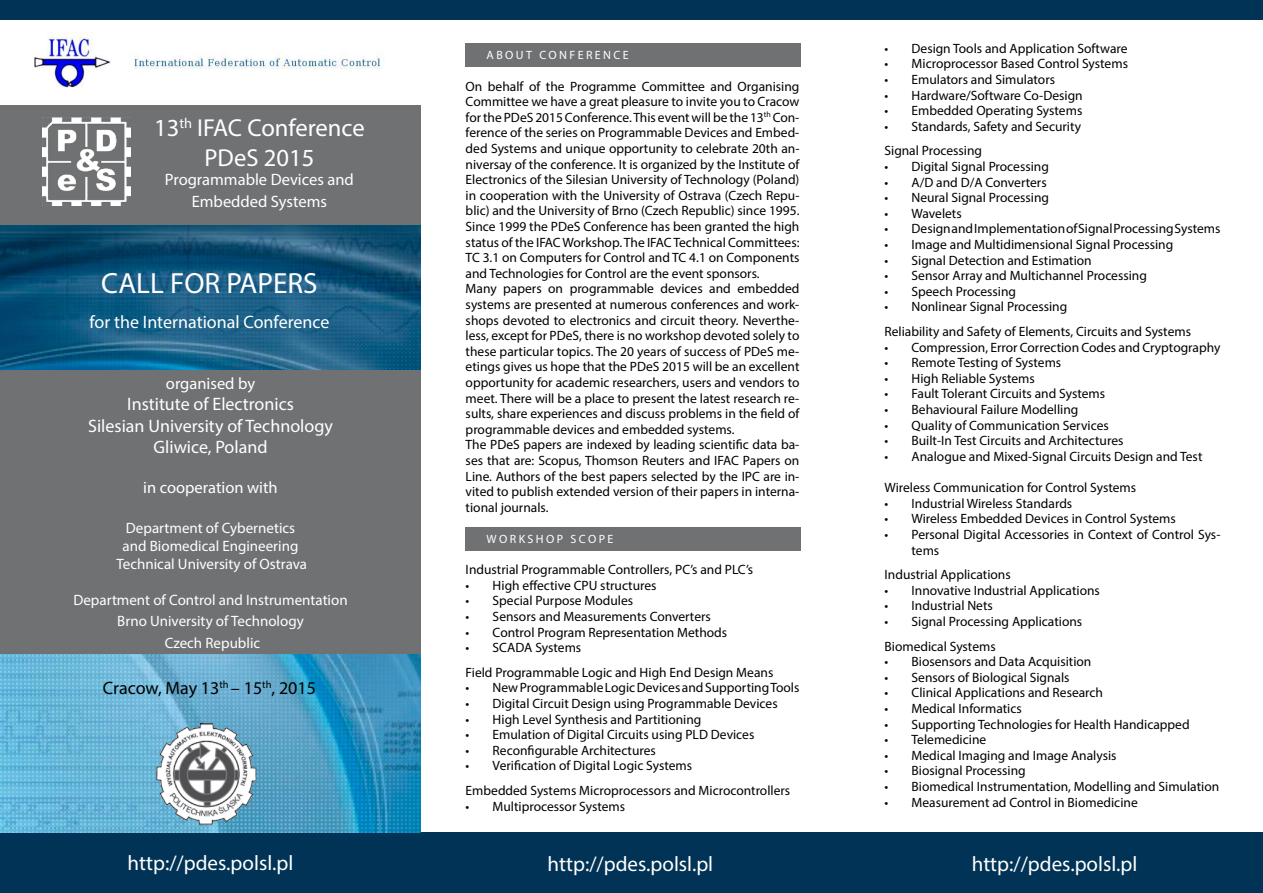
<style>
.page{position:relative;width:1263px;height:893px;background:#fff}
.page>*{position:absolute;margin:0;border:0;box-sizing:border-box;transform-origin:0 0}
.t1{font:29.25px "Myriad Pro";color:#fff}
.t2{font:24.6px/29.5px "Myriad Pro";color:#fff;text-align:center}
.t3{font:21px "Myriad Pro";color:#fff}
.t4{font:18px/21.6px "Myriad Pro";color:#fff;text-align:center}
.t5{font:18px "Myriad Pro";color:#000}
.t6{font:16.5px/21.6px "Myriad Pro";color:#fff;text-align:center}
.t7{font:15px/18px "Myriad Pro";color:#fff;text-align:center}
.t8{font:13.5px/15.6px "Myriad Pro";color:#000}
.t9{font:12px "Myriad Pro";letter-spacing:.2em;color:#fff}
</style>
<div class="page">
<div style="left:0;top:833px;width:1263px;height:60px;background:#035"></div>
<img style="left:0;top:225px;width:421px;height:608px">
<div style="left:0;top:370px;width:421px;height:283px;background:#707172"></div>
<div style="left:0;top:105px;width:421px;height:120px;background:#707172"></div>
<img style="left:34px;top:33px;width:347px;height:55px">
<img style="left:154px;top:724px;width:105px;height:101px">
<img style="left:43px;top:118px;width:87px;height:88px">
<div style="left:465px;top:43px;width:335px;height:24px;background:#707172"></div>
<div style="left:465px;top:526px;width:335px;height:24px;background:#707172"></div>
<div style="left:0;top:0;width:1263px;height:20px;background:#035"></div>
<h2 class="t2" style="left:154px;top:113px;width:212px">13<sup>th</sup> IFAC Conference<br>PDeS 2015</h2>
<p class="t6" style="left:165px;top:169px;width:190px">Programmable Devices and<br>Embedded Systems</p>
<h1 class="t1" style="left:101px;top:265px;width:218px">CALL FOR PAPERS</h1>
<h3 class="t4" style="left:90px;top:311px;width:241px">for the International Conference</h3>
<p class="t6" style="left:166px;top:372px;width:91px">organised by</p>
<h3 class="t4" style="left:88px;top:393px;width:246px">Institute of Electronics<br>Silesian University of Technology<br>Gliwice, Poland</h3>
<p class="t6" style="left:143px;top:476px;width:136px">in cooperation with</p>
<p class="t7" style="left:117px;top:518px;width:192px">Department of Cybernetics and Biomedical Engineering<br>Technical University of Ostrava</p>
<p class="t7" style="left:73px;top:588px;width:276px;line-height:21.6px">Department of Control and Instrumentation<br>Brno University of Technology<br>Czech Republic</p>
<h3 class="t5" style="left:103px;top:676px;width:215px">Cracow, May 13<sup>th</sup> – 15<sup>th</sup>, 2015</h3>
<p class="t9" style="left:487px;top:48px;width:144px">ABOUT CONFERENCE</p>
<p class="t8" style="left:466px;top:78px;width:335px">On behalf of the Programme Committee and Organising Committee we have a great pleasure to invite you to Cracow for the PDeS 2015 Conference. This event will be the 13<sup>th</sup> Con&shy;ference of the series on Programmable Devices and Embed&shy;ded Systems and unique opportunity to celebrate 20th an&shy;niversay of the conference. It is organized by the Institute of Electronics of the Silesian University of Technology (Poland) in cooperation with the University of Ostrava (Czech Repu&shy;blic) and the University of Brno (Czech Republic) since 1995.<br>Since 1999 the PDeS Conference has been granted the high status of the IFAC Workshop. The IFAC Technical Committees:<br>TC 3.1 on Computers for Control and TC 4.1 on Components and Technologies for Control are the event sponsors.<br>Many papers on programmable devices and embedded systems are presented at numerous conferences and work&shy;shops devoted to electronics and circuit theory. Neverthe&shy;less, except for PDeS, there is no workshop devoted solely to these particular topics. The 20 years of success of PDeS me&shy;etings gives us hope that the PDeS 2015 will be an excellent opportunity for academic researchers, users and vendors to meet. There will be a place to present the latest research re&shy;sults, share experiences and discuss problems in the field of programmable devices and embedded systems.<br>The PDeS papers are indexed by leading scientific data ba&shy;ses that are: Scopus, Thomson Reuters and IFAC Papers on Line. Authors of the best papers selected by the IPC are in&shy;vited to publish extended version of their papers in interna&shy;tional journals.</p>
<p class="t9" style="left:487px;top:531px;width:128px">WORKSHOP SCOPE</p>
<p class="t8" style="left:466px;top:562px;width:289px">Industrial Programmable Controllers, PC’s and PLC’s</p>
<p class="t8" style="left:466px;top:577px;width:192px">• High effective CPU structures</p>
<p class="t8" style="left:466px;top:593px;width:169px">• Special Purpose Modules</p>
<p class="t8" style="left:466px;top:608px;width:247px">• Sensors and Measurements Converters</p>
<p class="t8" style="left:466px;top:624px;width:263px">• Control Program Representation Methods</p>
<p class="t8" style="left:466px;top:635px;width:309px;line-height:24.6px">• SCADA Systems<br>Field Programmable Logic and High End Design Means</p>
<p class="t8" style="left:466px;top:680px;width:335px">• New Programmable Logic Devices and Supporting Tools</p>
<p class="t8" style="left:466px;top:695px;width:314px">• Digital Circuit Design using Programmable Devices</p>
<p class="t8" style="left:466px;top:711px;width:237px">• High Level Synthesis and Partitioning</p>
<p class="t8" style="left:466px;top:727px;width:290px">• Emulation of Digital Circuits using PLD Devices</p>
<p class="t8" style="left:466px;top:742px;width:192px">• Reconfigurable Architectures</p>
<p class="t8" style="left:466px;top:753px;width:326px;line-height:24.6px">• Verification of Digital Logic Systems<br>Embedded Systems Microprocessors and Microcontrollers</p>
<p class="t8" style="left:466px;top:798px;width:161px">• Multiprocessor Systems</p>
<p class="t8" style="left:884px;top:40px;width:245px">• Design Tools and Application Software</p>
<p class="t8" style="left:884px;top:56px;width:245px">• Microprocessor Based Control Systems</p>
<p class="t8" style="left:884px;top:71px;width:172px">• Emulators and Simulators</p>
<p class="t8" style="left:884px;top:87px;width:200px">• Hardware/Software Co-Design</p>
<p class="t8" style="left:884px;top:103px;width:199px">• Embedded Operating Systems</p>
<p class="t8" style="left:884px;top:114px;width:198px;line-height:24.6px">• Standards, Safety and Security<br>Signal Processing</p>
<p class="t8" style="left:884px;top:158px;width:166px">• Digital Signal Processing</p>
<p class="t8" style="left:884px;top:174px;width:164px">• A/D and D/A Converters</p>
<p class="t8" style="left:884px;top:190px;width:166px">• Neural Signal Processing</p>
<p class="t8" style="left:884px;top:205px;width:79px">• Wavelets</p>
<p class="t8" style="left:884px;top:221px;width:337px">• Design and Implementation of Signal Processing Systems</p>
<p class="t8" style="left:884px;top:236px;width:290px">• Image and Multidimensional Signal Processing</p>
<p class="t8" style="left:884px;top:252px;width:209px">• Signal Detection and Estimation</p>
<p class="t8" style="left:884px;top:268px;width:264px">• Sensor Array and Multichannel Processing</p>
<p class="t8" style="left:884px;top:283px;width:133px">• Speech Processing</p>
<p class="t8" style="left:884px;top:294px;width:308px;line-height:24.6px">• Nonlinear Signal Processing<br>Reliability and Safety of Elements, Circuits and Systems</p>
<p class="t8" style="left:884px;top:339px;width:337px">• Compression, Error Correction Codes and Cryptography</p>
<p class="t8" style="left:884px;top:355px;width:178px">• Remote Testing of Systems</p>
<p class="t8" style="left:884px;top:370px;width:152px">• High Reliable Systems</p>
<p class="t8" style="left:884px;top:386px;width:222px">• Fault Tolerant Circuits and Systems</p>
<p class="t8" style="left:884px;top:401px;width:195px">• Behavioural Failure Modelling</p>
<p class="t8" style="left:884px;top:417px;width:226px">• Quality of Communication Services</p>
<p class="t8" style="left:884px;top:433px;width:240px">• Built-In Test Circuits and Architectures</p>
<p class="t8" style="left:884px;top:448px;width:319px">• Analogue and Mixed-Signal Circuits Design and Test</p>
<p class="t8" style="left:884px;top:480px;width:253px">Wireless Communication for Control Systems</p>
<p class="t8" style="left:884px;top:495px;width:189px">• Industrial Wireless Standards</p>
<p class="t8" style="left:884px;top:511px;width:293px">• Wireless Embedded Devices in Control Systems</p>
<p class="t8" style="left:911px;top:526px;width:310px;text-indent:-27px">• Personal Digital Accessories in Context of Control Sys&shy;tems</p>
<p class="t8" style="left:884px;top:567px;width:128px">Industrial Applications</p>
<p class="t8" style="left:884px;top:582px;width:217px">• Innovative Industrial Applications</p>
<p class="t8" style="left:884px;top:598px;width:110px">• Industrial Nets</p>
<p class="t8" style="left:884px;top:609px;width:199px;line-height:24.6px">• Signal Processing Applications<br>Biomedical Systems</p>
<p class="t8" style="left:884px;top:654px;width:208px">• Biosensors and Data Acquisition</p>
<p class="t8" style="left:884px;top:669px;width:187px">• Sensors of Biological Signals</p>
<p class="t8" style="left:884px;top:685px;width:220px">• Clinical Applications and Research</p>
<p class="t8" style="left:884px;top:700px;width:139px">• Medical Informatics</p>
<p class="t8" style="left:884px;top:716px;width:307px">• Supporting Technologies for Health Handicapped</p>
<p class="t8" style="left:884px;top:732px;width:103px">• Telemedicine</p>
<p class="t8" style="left:884px;top:747px;width:234px">• Medical Imaging and Image Analysis</p>
<p class="t8" style="left:884px;top:763px;width:143px">• Biosignal Processing</p>
<p class="t8" style="left:884px;top:778px;width:336px">• Biomedical Instrumentation, Modelling and Simulation</p>
<p class="t8" style="left:884px;top:794px;width:255px">• Measurement ad Control in Biomedicine</p>
<h3 class="t3" style="left:128px;top:850px;width:167px">http://pdes.polsl.pl</h3>
<h3 class="t3" style="left:548px;top:851px;width:167px">http://pdes.polsl.pl</h3>
<h3 class="t3" style="left:972px;top:851px;width:167px">http://pdes.polsl.pl</h3>
</div>
